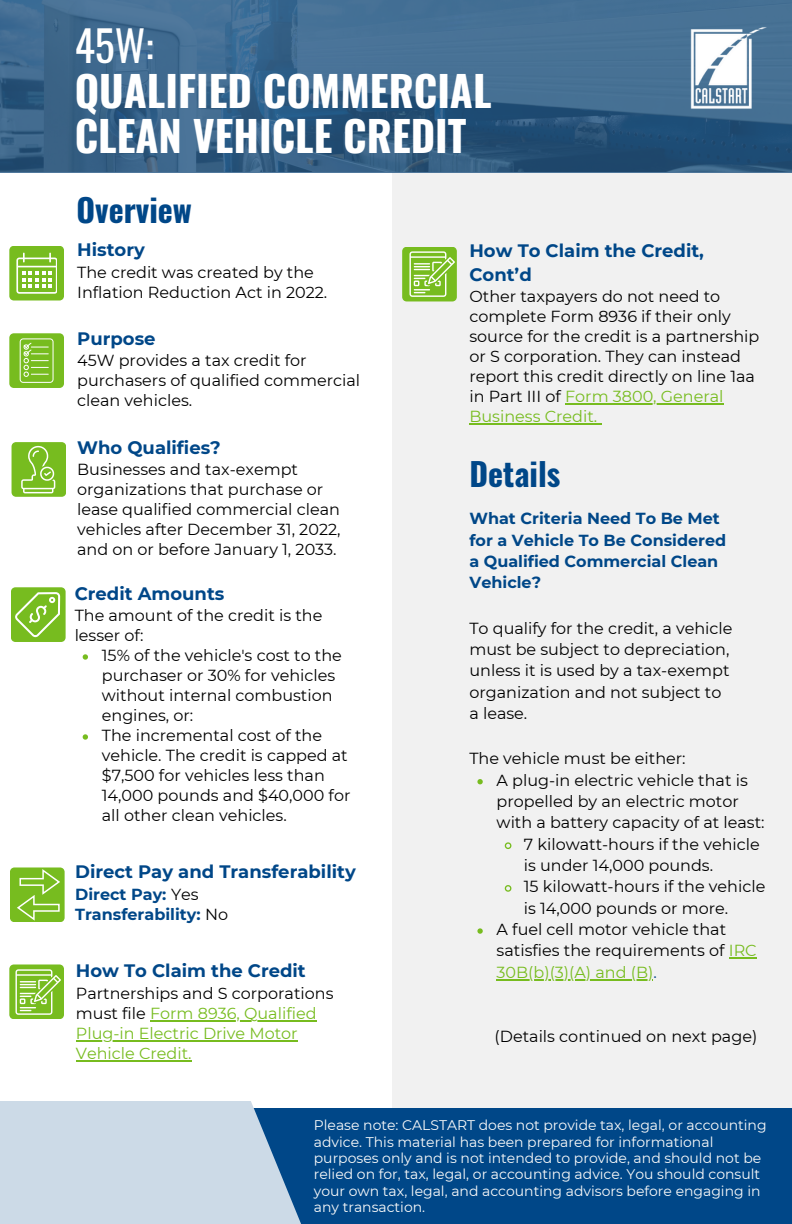
<style>
.page{position:relative;width:792px;height:1224px;background:#fff}
.page>*{position:absolute;margin:0;border:0;box-sizing:border-box;transform-origin:0 0}
.t1{font:700 41.8px/45px "Oswald";color:#fff}
.t2{font:700 32px "Oswald";color:#004788}
.t3{font:700 18px/24px "Montserrat";color:#004788}
.t4{font:16px/20px "Montserrat";color:#000}
.t5{font:700 16px/21.4px "Montserrat";color:#004788}
.t6{font:16px/20px "Montserrat";color:#77bc1f}
.t7{font:14px/16.2px "Montserrat";color:#fafafa}
.s1{font-weight:400}
.s2{font-weight:400;color:#000}
.s3{color:#77bc1f}
.s4{color:#004788}
</style>
<div class="page">
<div style="left:392px;top:173px;width:400px;height:1051px;background:#f1f1f1"></div>
<div style="left:184px;top:1108px;width:608px;height:116px;background:#004788"></div>
<svg style="left:0;top:1101px;width:301px;height:123px;background:#bdcfe0"></svg>
<svg style="left:0;top:0;width:792px;height:173px;background:#396489"></svg>
<svg style="left:9px;top:246px;width:55px;height:55px;background:#92c94c"></svg>
<svg style="left:9px;top:333px;width:55px;height:55px;background:#87c43a"></svg>
<svg style="left:12px;top:442px;width:54px;height:55px;background:#87c339"></svg>
<svg style="left:11px;top:587px;width:55px;height:55px;background:#8bc53f"></svg>
<svg style="left:9px;top:964px;width:55px;height:55px;background:#94ca4e"></svg>
<svg style="left:83px;top:654px;width:5px;height:6px"></svg>
<svg style="left:83px;top:734px;width:5px;height:6px"></svg>
<svg style="left:477px;top:779px;width:6px;height:5px"></svg>
<svg style="left:504px;top:842px;width:8px;height:7px"></svg>
<svg style="left:504px;top:885px;width:8px;height:7px"></svg>
<svg style="left:477px;top:928px;width:6px;height:6px"></svg>
<svg style="left:729px;top:958px;width:28px;height:1px"></svg>
<hr style="left:497px;top:979px;width:156px;height:1px;background:#77bc1f">
<img style="left:683px;top:21px;width:93px;height:93px">
<hr style="left:150px;top:1020px;width:167px;height:1px;background:#77bc1f">
<hr style="left:76px;top:1040px;width:222px;height:1px;background:#77bc1f">
<hr style="left:76px;top:1060px;width:116px;height:1px;background:#77bc1f">
<svg style="left:10px;top:867px;width:55px;height:55px;background:#88c43c"></svg>
<svg style="left:402px;top:247px;width:55px;height:54px;background:#93c94d"></svg>
<hr style="left:565px;top:404px;width:159px;height:1px;background:#77bc1f">
<hr style="left:469px;top:424px;width:128px;height:1px;background:#77bc1f">
<h5 class="t1" style="left:75px;top:21px;width:418px"><span class="s1">45W:<br></span>QUALIFIED COMMERCIAL<br>CLEAN VEHICLE CREDIT</h5>
<p class="t2" style="left:77px;top:185px;width:117px">Overview</p>
<p class="t3" style="left:77px;top:238px;width:69px">History</p>
<p class="t4" style="left:77px;top:262px;width:252px">The credit was created by the<br>Inflation Reduction Act in 2022.</p>
<h2 class="t3" style="left:77px;top:326px;width:80px">Purpose</h2>
<h2 class="t4" style="left:77px;top:350px;width:285px">45W provides a tax credit for purchasers of qualified commercial clean vehicles.</h2>
<h4 class="t3" style="left:77px;top:435px;width:145px">Who Qualifies?</h4>
<h4 class="t4" style="left:77px;top:459px;width:265px">Businesses and tax-exempt organizations that purchase or lease qualified commercial clean vehicles after December 31, 2022, and on or before January 1, 2033.</h4>
<h5 class="t3" style="left:75px;top:581px;width:151px">Credit Amounts</h5>
<h5 class="t4" style="left:75px;top:605px;width:249px">The amount of the credit is the lesser of:</h5>
<h5 class="t4" style="left:102px;top:645px;width:242px">15% of the vehicle's cost to the purchaser or 30% for vehicles without internal combustion engines, or:</h5>
<p class="t4" style="left:102px;top:725px;width:250px">The incremental cost of the vehicle. The credit is capped at $7,500 for vehicles less than<br>14,000 pounds and $40,000 for all other clean vehicles.</p>
<p class="t3" style="left:75px;top:860px;width:282px">Direct Pay and Transferability</p>
<p class="t5" style="left:75px;top:884px;width:155px;line-height:20px">Direct Pay: <span class="s2">Yes<br></span>Transferability: <span class="s2">No</span></p>
<p class="t3" style="left:76px;top:959px;width:231px">How To Claim the Credit</p>
<p class="t4" style="left:76px;top:983px;width:259px">Partnerships and S corporations must file <span class="s3">Form 8936, Qualified</span></p>
<p class="t6" style="left:76px;top:1023px;width:223px">Plug-in Electric Drive Motor<br>Vehicle Credit.</p>
<p class="t3" style="left:469px;top:239px;width:236px">How To Claim the Credit,<br>Cont’d</p>
<p class="t4" style="left:469px;top:287px;width:291px">Other taxpayers do not need to complete Form 8936 if their only source for the credit is a partnership or S corporation. They can instead report this credit directly on line 1aa in Part III of <span class="s3">Form 3800, General</span></p>
<p class="t6" style="left:469px;top:407px;width:129px">Business Credit.</p>
<p class="t2" style="left:469px;top:449px;width:92px">Details</p>
<p class="t5" style="left:469px;top:508px;width:258px">What Criteria Need To Be Met for a Vehicle To Be Considered a Qualified Commercial Clean</p>
<h5 class="t5" style="left:469px;top:572px;width:73px">Vehicle?</h5>
<h5 class="t4" style="left:469px;top:617px;width:265px;line-height:21.4px">To qualify for the credit, a vehicle must be subject to depreciation, unless it is used by a tax-exempt organization and not subject to</h5>
<h2 class="t4" style="left:469px;top:703px;width:59px">a lease.</h2>
<h2 class="t4" style="left:497px;top:748px;width:253px;line-height:21.4px;text-indent:-27px">The vehicle must be either:<br>A plug-in electric vehicle that is propelled by an electric motor</h2>
<h5 class="t4" style="left:524px;top:812px;width:242px;line-height:21.4px;text-indent:-27px">with a battery capacity of at least:<br>7 kilowatt-hours if the vehicle is under 14,000 pounds.</h5>
<p class="t4" style="left:524px;top:876px;width:243px;line-height:21.4px">15 kilowatt-hours if the vehicle is 14,000 pounds or more.</p>
<h5 class="t4" style="left:497px;top:919px;width:262px;line-height:21.4px">A fuel cell motor vehicle that satisfies the requirements of <span class="s3">IRC</span></h5>
<p class="t6" style="left:497px;top:962px;width:162px">30B(b)(3)(A) and (B)<span class="s4">.</span></p>
<p class="t4" style="left:495px;top:1026px;width:264px">(Details continued on next page)</p>
<p class="t7" style="left:314px;top:1117px;width:454px">Please note: CALSTART does not provide tax, legal, or accounting advice. This material has been prepared for informational purposes only and is not intended to provide, and should not be relied on for, tax, legal, or accounting advice. You should consult your own tax, legal, and accounting advisors before engaging in any transaction.</p>
</div>
